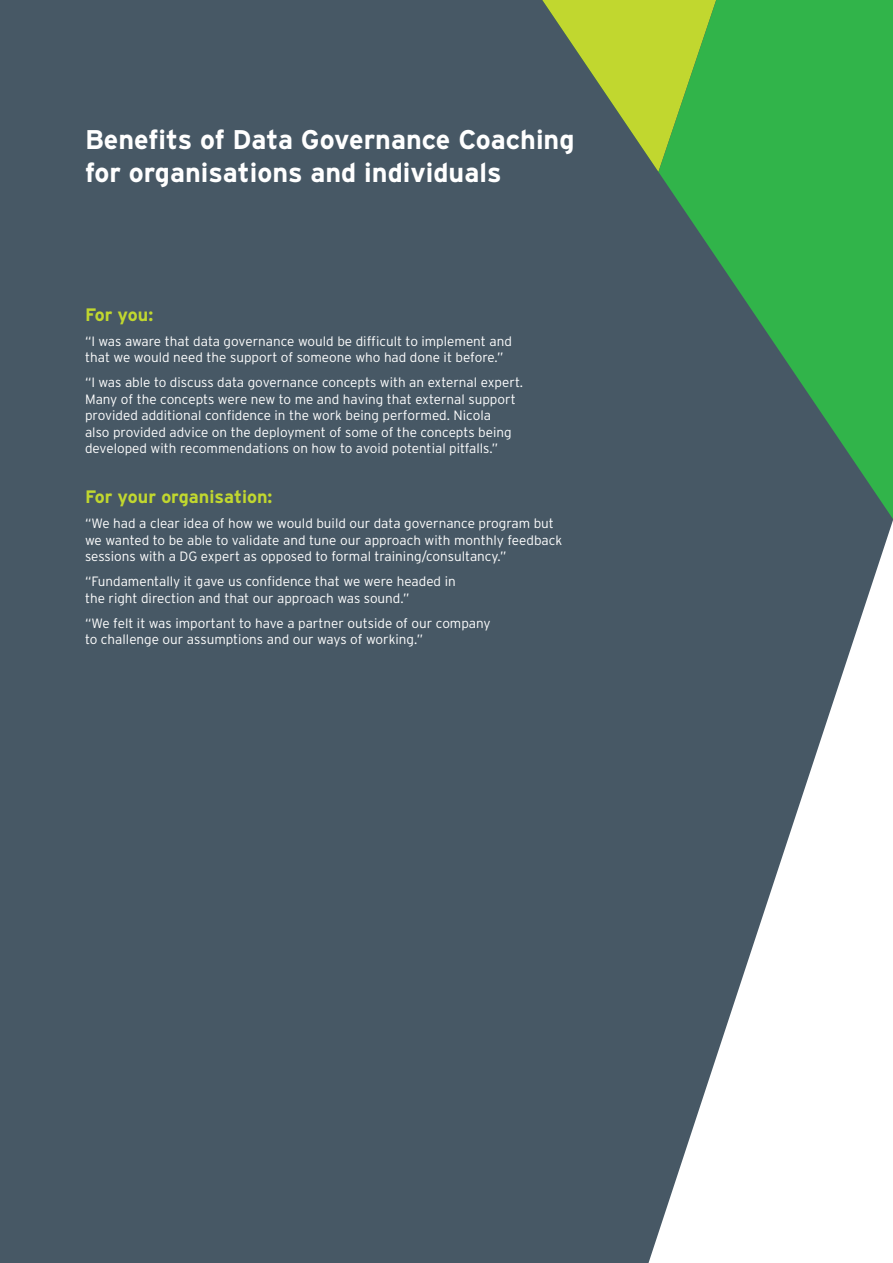
<style>
.page{position:relative;width:893px;height:1263px;background:#475865}
.page>*{position:absolute;margin:0;border:0;box-sizing:border-box;transform-origin:0 0}
.t1{font:700 27px/33px "Interstate";color:#fff}
.t2{font:700 18px "Interstate";color:#c1d72f}
.t3{font:300 13.5px/16.5px "Interstate";color:#fff}
</style>
<div class="page">
<svg style="left:648px;top:520px;width:245px;height:743px"></svg>
<svg style="left:658px;top:0;width:235px;height:519px;fill:#31b44a"></svg>
<svg style="left:542px;top:0;width:174px;height:172px"></svg>
<h1 class="t1" style="left:85px;top:123px;width:491px">Benefits of Data Governance Coaching for organisations and individuals</h1>
<h2 class="t2" style="left:85px;top:304px;width:70px">For you:</h2>
<p class="t3" style="left:85px;top:332px;width:428px">“I was aware that data governance would be difficult to implement and that we would need the support of someone who had done it before.”</p>
<p class="t3" style="left:85px;top:374px;width:440px">“I was able to discuss data governance concepts with an external expert.<br>Many of the concepts were new to me and having that external support provided additional confidence in the work being performed. Nicola<br>also provided advice on the deployment of some of the concepts being developed with recommendations on how to avoid potential pitfalls.”</p>
<h2 class="t2" style="left:85px;top:487px;width:189px">For your organisation:</h2>
<p class="t3" style="left:85px;top:515px;width:479px">“We had a clear idea of how we would build our data governance program but we wanted to be able to validate and tune our approach with monthly feedback sessions with a DG expert as opposed to formal training/consultancy.”</p>
<p class="t3" style="left:85px;top:573px;width:372px">“Fundamentally it gave us confidence that we were headed in the right direction and that our approach was sound.”</p>
<p class="t3" style="left:85px;top:614px;width:407px">“We felt it was important to have a partner outside of our company to challenge our assumptions and our ways of working.”</p>
</div>
